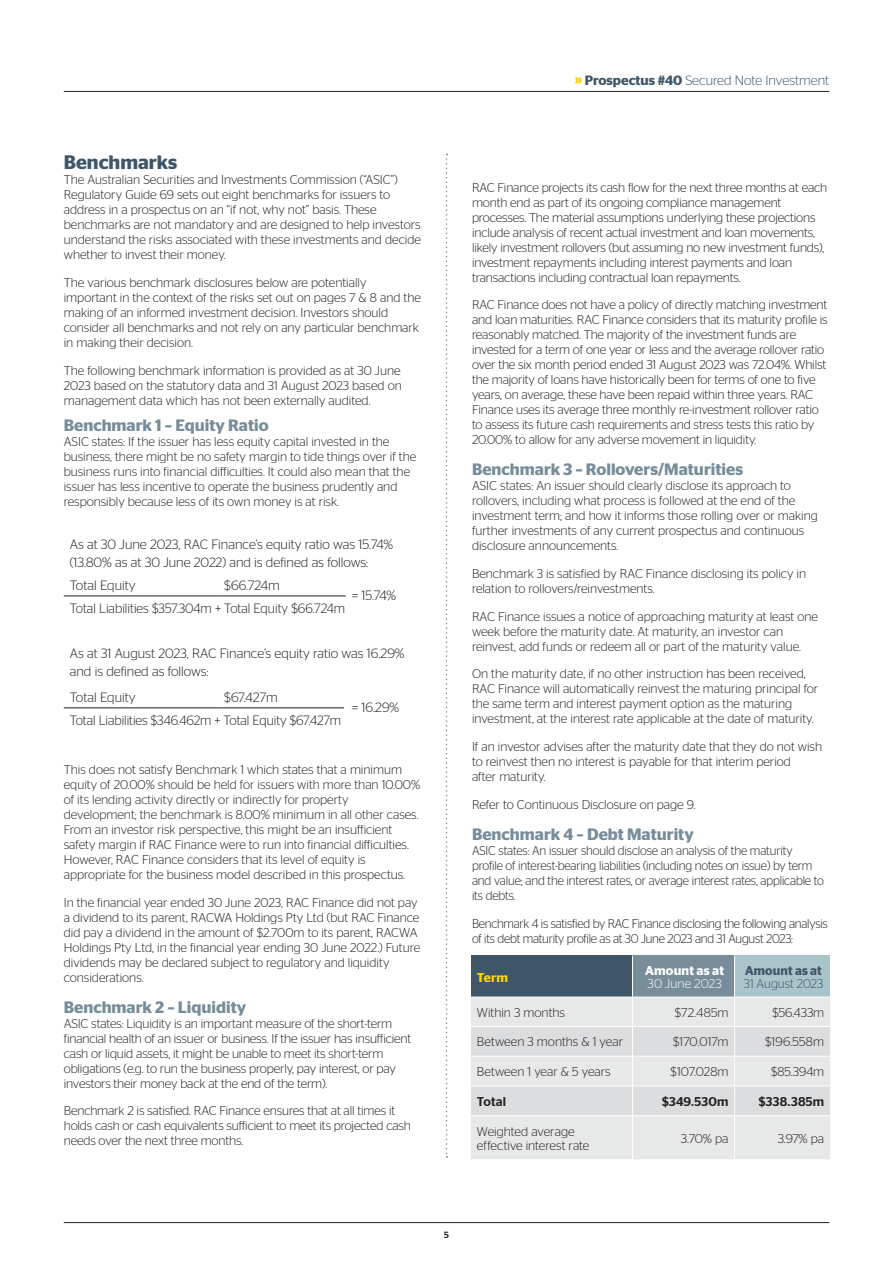
<style>
.page{position:relative;width:893px;height:1263px;background:#fff}
.page>*{position:absolute;margin:0;border:0;box-sizing:border-box;transform-origin:0 0}
.t1{font:600 19.5px "Stag Sans";color:#3e5668}
.t2{font:600 16.5px "Stag Sans";color:#778d9a}
.t3{font:300 13.5px/18px "Stag Sans";color:#231f20}
.t4{font:300 13.5px "Stag Sans";color:#3e5668}
.t5{font:300 12.75px/15px "Stag Sans";color:#231f20}
.t6{font:300 12.75px/15px "Stag Sans";color:#231f20;scale:.96 1}
.t7{font:300 12.75px/15px "Stag Sans";letter-spacing:-.02em;color:#231f20;scale:.96 1}
.t8{font:500 12.75px "Stag Sans";letter-spacing:.015em;color:#231f20}
.t9{font:300 12.75px "Stag Sans";letter-spacing:.005em;color:#3e5668}
.t10{font:600 12.75px "Stag Sans";letter-spacing:.015em;color:#fff}
.t11{font:300 12.75px "Stag Sans";letter-spacing:.01em;color:#fff}
.t12{font:600 12.75px "Stag Sans";letter-spacing:.015em;color:#3e5668}
.t13{font:600 12.75px "Stag Sans";color:#ffd300}
.t14{font:500 9px "Stag Sans";color:#231f20}
.s1{font-weight:700;color:#ffd300}
.s2{font-weight:600}
</style>
<div class="page">
<hr style="left:64px;top:91px;width:765px;height:1px;background:#231f20">
<hr style="left:64px;top:1222px;width:765px;height:1px;background:#231f20">
<hr style="left:64px;top:595px;width:154px;height:1px;background:#231f20">
<hr style="left:218px;top:595px;width:128px;height:1px;background:#231f20">
<hr style="left:64px;top:707px;width:154px;height:1px;background:#231f20">
<hr style="left:218px;top:707px;width:128px;height:1px;background:#231f20">
<div style="left:471px;top:956px;width:161px;height:41px;background:#3e5668"></div>
<div style="left:632px;top:956px;width:103px;height:41px;background:#778d9a"></div>
<div style="left:735px;top:956px;width:95px;height:41px;background:#aac4cb"></div>
<hr style="left:632px;top:956px;width:1px;height:41px;background:#fff">
<hr style="left:734px;top:956px;width:1px;height:41px;background:#fff">
<svg style="left:471px;top:998px;width:359px;height:161px;background:#e3e4e4"></svg>
<hr style="left:471px;top:1115px;width:161px;height:1px;background:#fff">
<hr style="left:632px;top:1115px;width:103px;height:1px;background:#fff">
<hr style="left:632px;top:1116px;width:1px;height:43px;background:#fff">
<hr style="left:735px;top:1115px;width:95px;height:1px;background:#fff">
<hr style="left:734px;top:1116px;width:1px;height:43px;background:#fff">
<svg style="left:446px;top:154px;width:1px;height:1004px"></svg>
<div style="left:344px;top:704px;width:5px;height:33px;background:#fff"></div>
<h1 class="t1" style="left:64px;top:151px;width:115px">Benchmarks</h1>
<p class="t5" style="left:64px;top:172px;width:359px">The Australian Securities and Investments Commission (“ASIC”)<br>Regulatory Guide 69 sets out eight benchmarks for issuers to address in a prospectus on an “if not, why not” basis. These benchmarks are not mandatory and are designed to help investors understand the risks associated with these investments and decide whether to invest their money.</p>
<p class="t5" style="left:64px;top:275px;width:359px">The various benchmark disclosures below are potentially important in the context of the risks set out on pages 7 &amp; 8 and the making of an informed investment decision. Investors should consider all benchmarks and not rely on any particular benchmark in making their decision.</p>
<p class="t5" style="left:64px;top:363px;width:339px;text-align:justify">The following benchmark information is provided as at 30 June 2023 based on the statutory data and 31 August 2023 based on management data which has not been externally audited.</p>
<p class="t2" style="left:64px;top:416px;width:206px">Benchmark 1 – Equity Ratio</p>
<p class="t5" style="left:64px;top:434px;width:354px">ASIC states: If the issuer has less equity capital invested in the business, there might be no safety margin to tide things over if the business runs into financial difficulties. It could also mean that the issuer has less incentive to operate the business prudently and responsibly because less of its own money is at risk.</p>
<p class="t3" style="left:70px;top:535px;width:325px">As at 30 June 2023, RAC Finance’s equity ratio was 15.74% (13.80% as at 30 June 2022) and is defined as follows:</p>
<p class="t3" style="left:70px;top:576px;width:67px">Total Equity</p>
<p class="t3" style="left:224px;top:576px;width:57px">$66.724m</p>
<p class="t3" style="left:352px;top:586px;width:46px">= 15.74%</p>
<p class="t3" style="left:70px;top:599px;width:277px">Total Liabilities $357.304m + Total Equity $66.724m</p>
<p class="t3" style="left:70px;top:644px;width:336px">As at 31 August 2023, RAC Finance’s equity ratio was 16.29% and is defined as follows:</p>
<p class="t3" style="left:70px;top:688px;width:67px">Total Equity</p>
<p class="t3" style="left:224px;top:688px;width:55px">$67.427m</p>
<p class="t3" style="left:352px;top:698px;width:49px">= 16.29%</p>
<p class="t3" style="left:70px;top:711px;width:273px">Total Liabilities $346.462m + Total Equity $67.427m</p>
<p class="t5" style="left:64px;top:762px;width:358px">This does not satisfy Benchmark 1 which states that a minimum equity of 20.00% should be held for issuers with more than 10.00% of its lending activity directly or indirectly for property development; the benchmark is 8.00% minimum in all other cases.<br>From an investor risk perspective, this might be an insufficient safety margin if RAC Finance were to run into financial difficulties.<br>However, RAC Finance considers that its level of equity is appropriate for the business model described in this prospectus.</p>
<p class="t5" style="left:64px;top:895px;width:358px">In the financial year ended 30 June 2023, RAC Finance did not pay a dividend to its parent, RACWA Holdings Pty Ltd (but RAC Finance did pay a dividend in the amount of $2.700m to its parent, RACWA Holdings Pty Ltd, in the financial year ending 30 June 2022.) Future dividends may be declared subject to regulatory and liquidity considerations.</p>
<p class="t2" style="left:64px;top:997px;width:184px">Benchmark 2 – Liquidity</p>
<p class="t5" style="left:64px;top:1015px;width:349px">ASIC states: Liquidity is an important measure of the short-term financial health of an issuer or business. If the issuer has insufficient cash or liquid assets, it might be unable to meet its short-term obligations (e.g. to run the business properly, pay interest, or pay investors their money back at the end of the term).</p>
<p class="t5" style="left:64px;top:1103px;width:349px">Benchmark 2 is satisfied. RAC Finance ensures that at all times it holds cash or cash equivalents sufficient to meet its projected cash needs over the next three months.</p>
<p class="t4" style="left:575px;top:73px;width:256px"><span class="s1">»</span> <span class="s2">Prospectus #40</span> Secured Note Investment</p>
<p class="t5" style="left:472px;top:179px;width:357px">RAC Finance projects its cash flow for the next three months at each month end as part of its ongoing compliance management processes. The material assumptions underlying these projections include analysis of recent actual investment and loan movements, likely investment rollovers (but assuming no new investment funds), investment repayments including interest payments and loan transactions including contractual loan repayments.</p>
<p class="t5" style="left:472px;top:297px;width:357px">RAC Finance does not have a policy of directly matching investment and loan maturities. RAC Finance considers that its maturity profile is reasonably matched. The majority of the investment funds are invested for a term of one year or less and the average rollover ratio over the six month period ended 31 August 2023 was 72.04%. Whilst the majority of loans have historically been for terms of one to five years, on average, these have been repaid within three years. RAC Finance uses its average three monthly re-investment rollover ratio to assess its future cash requirements and stress tests this ratio by 20.00% to allow for any adverse movement in liquidity.</p>
<p class="t2" style="left:472px;top:460px;width:273px">Benchmark 3 – Rollovers/Maturities</p>
<p class="t5" style="left:472px;top:478px;width:347px">ASIC states: An issuer should clearly disclose its approach to rollovers, including what process is followed at the end of the investment term; and how it informs those rolling over or making further investments of any current prospectus and continuous disclosure announcements.</p>
<p class="t5" style="left:472px;top:566px;width:336px">Benchmark 3 is satisfied by RAC Finance disclosing its policy in relation to rollovers/reinvestments.</p>
<p class="t5" style="left:472px;top:609px;width:347px">RAC Finance issues a notice of approaching maturity at least one week before the maturity date. At maturity, an investor can reinvest, add funds or redeem all or part of the maturity value.</p>
<p class="t5" style="left:472px;top:666px;width:348px">On the maturity date, if no other instruction has been received, RAC Finance will automatically reinvest the maturing principal for the same term and interest payment option as the maturing investment, at the interest rate applicable at the date of maturity.</p>
<p class="t5" style="left:472px;top:739px;width:352px">If an investor advises after the maturity date that they do not wish to reinvest then no interest is payable for that interim period<br>after maturity.</p>
<p class="t5" style="left:472px;top:797px;width:225px">Refer to Continuous Disclosure on page 9.</p>
<p class="t2" style="left:472px;top:824px;width:223px">Benchmark 4 – Debt Maturity</p>
<p class="t6" style="left:472px;top:843px;width:368px">ASIC states: An issuer should disclose an analysis of the maturity profile of interest-bearing liabilities (including notes on issue) by term and value; and the interest rates, or average interest rates, applicable to its debts.</p>
<p class="t7" style="left:472px;top:915px;width:372px">Benchmark 4 is satisfied by RAC Finance disclosing the following analysis of its debt maturity profile as at 30 June 2023 and 31 August 2023:</p>
<p class="t13" style="left:477px;top:970px;width:33px">Term</p>
<p class="t10" style="left:645px;top:963px;width:80px">Amount as at</p>
<p class="t11" style="left:647px;top:977px;width:76px">30 June 2023</p>
<p class="t12" style="left:745px;top:963px;width:78px">Amount as at</p>
<p class="t9" style="left:744px;top:977px;width:81px">31 August 2023</p>
<p class="t5" style="left:477px;top:1005px;width:90px">Within 3 months</p>
<p class="t5" style="left:675px;top:1005px;width:55px">$72.485m</p>
<p class="t5" style="left:772px;top:1005px;width:53px">$56.433m</p>
<p class="t5" style="left:477px;top:1034px;width:148px">Between 3 months &amp; 1 year</p>
<p class="t5" style="left:673px;top:1034px;width:57px">$170.017m</p>
<p class="t5" style="left:765px;top:1034px;width:61px">$196.558m</p>
<p class="t5" style="left:477px;top:1064px;width:135px">Between 1 year &amp; 5 years</p>
<p class="t5" style="left:670px;top:1064px;width:60px">$107.028m</p>
<p class="t5" style="left:771px;top:1064px;width:55px">$85.394m</p>
<p class="t8" style="left:477px;top:1094px;width:31px">Total</p>
<p class="t8" style="left:662px;top:1094px;width:68px">$349.530m</p>
<p class="t8" style="left:759px;top:1094px;width:67px">$338.385m</p>
<p class="t5" style="left:477px;top:1125px;width:114px;line-height:13.5px">Weighted average effective interest rate</p>
<p class="t5" style="left:681px;top:1131px;width:49px">3.70% pa</p>
<p class="t5" style="left:778px;top:1131px;width:48px">3.97% pa</p>
<p class="t14" style="left:444px;top:1230px;width:6px">5</p>
</div>
